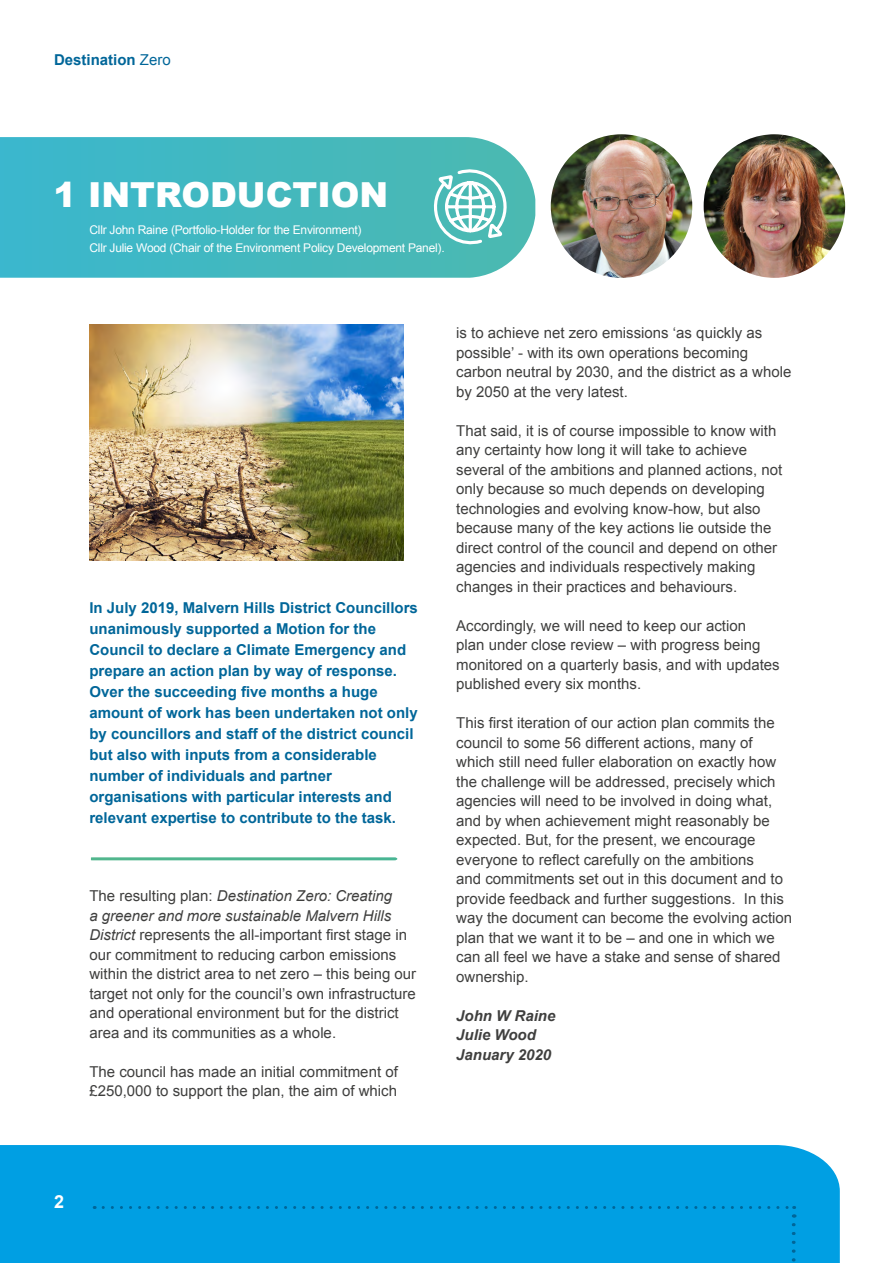
<style>
.page{position:relative;width:893px;height:1263px;background:#fff}
.page>*{position:absolute;margin:0;border:0;box-sizing:border-box;transform-origin:0 0}
.t1{font:900 34.5px "Arial";color:#fff}
.t2{font:700 18px "Arial";color:#fff}
.t3{font:15px/19.5px "Arial";color:#3f3f3e}
.t4{font:700 15px/21px "Arial";color:#069}
.t5{font:italic 700 15px/19.5px "Arial";color:#3f3f3e}
.t6{font:12px/18px "Arial";letter-spacing:-.02em;color:#fff}
.s1{font-weight:400}
.s2{font-style:italic}
</style>
<div class="page">
<div style="left:0;top:1145px;width:840px;height:118px;background:#009fe3"></div>
<svg style="left:0;top:137px;width:535px;height:141px;background:#48bac2"></svg>
<img style="left:551px;top:134px;width:141px;height:144px">
<img style="left:704px;top:134px;width:141px;height:144px">
<svg style="left:430px;top:167px;width:81px;height:80px"></svg>
<svg style="left:91px;top:857px;width:306px;height:3px"></svg>
<svg style="left:103px;top:1206px;width:692px;height:11px;background:#009add"></svg>
<svg style="left:792px;top:1224px;width:4px;height:39px"></svg>
<img style="left:89px;top:325px;width:315px;height:235px">
<p class="t4" style="left:54px;top:50px;width:118px">Destination <span class="s1">Zero</span></p>
<h1 class="t1" style="left:54px;top:170px;width:336px">1 INTRODUCTION</h1>
<p class="t6" style="left:89px;top:221px;width:357px">Cllr John Raine (Portfolio-Holder for the Environment)<br>Cllr Julie Wood (Chair of the Environment Policy Development Panel).</p>
<p class="t4" style="left:89px;top:598px;width:330px">In July 2019, Malvern Hills District Councillors unanimously supported a Motion for the Council to declare a Climate Emergency and prepare an action plan by way of response.<br>Over the succeeding five months a huge amount of work has been undertaken not only by councillors and staff of the district council but also with inputs from a considerable number of individuals and partner organisations with particular interests and relevant expertise to contribute to the task.</p>
<p class="t3" style="left:89px;top:886px;width:328px">The resulting plan: <span class="s2">Destination Zero: Creating<br>a greener and more sustainable Malvern Hills District</span> represents the all-important first stage in our commitment to reducing carbon emissions within the district area to net zero – this being our target not only for the council’s own infrastructure and operational environment but for the district area and its communities as a whole.</p>
<p class="t3" style="left:89px;top:1062px;width:310px">The council has made an initial commitment of £250,000 to support the plan, the aim of which</p>
<p class="t3" style="left:456px;top:323px;width:337px">is to achieve net zero emissions ‘as quickly as possible’ - with its own operations becoming carbon neutral by 2030, and the district as a whole by 2050 at the very latest.</p>
<p class="t3" style="left:456px;top:421px;width:328px">That said, it is of course impossible to know with any certainty how long it will take to achieve several of the ambitions and planned actions, not only because so much depends on developing technologies and evolving know-how, but also because many of the key actions lie outside the direct control of the council and depend on other agencies and individuals respectively making changes in their practices and behaviours.</p>
<p class="t3" style="left:456px;top:616px;width:325px">Accordingly, we will need to keep our action<br>plan under close review – with progress being monitored on a quarterly basis, and with updates published every six months.</p>
<p class="t3" style="left:456px;top:713px;width:337px">This first iteration of our action plan commits the council to some 56 different actions, many of which still need fuller elaboration on exactly how the challenge will be addressed, precisely which agencies will need to be involved in doing what, and by when achievement might reasonably be expected. But, for the present, we encourage everyone to reflect carefully on the ambitions<br>and commitments set out in this document and to provide feedback and further suggestions. In this way the document can become the evolving action plan that we want it to be – and one in which we can all feel we have a stake and sense of shared ownership.</p>
<p class="t5" style="left:456px;top:1006px;width:101px">John W Raine<br>Julie Wood<br>January 2020</p>
<p class="t2" style="left:54px;top:1190px;width:12px">2</p>
</div>
